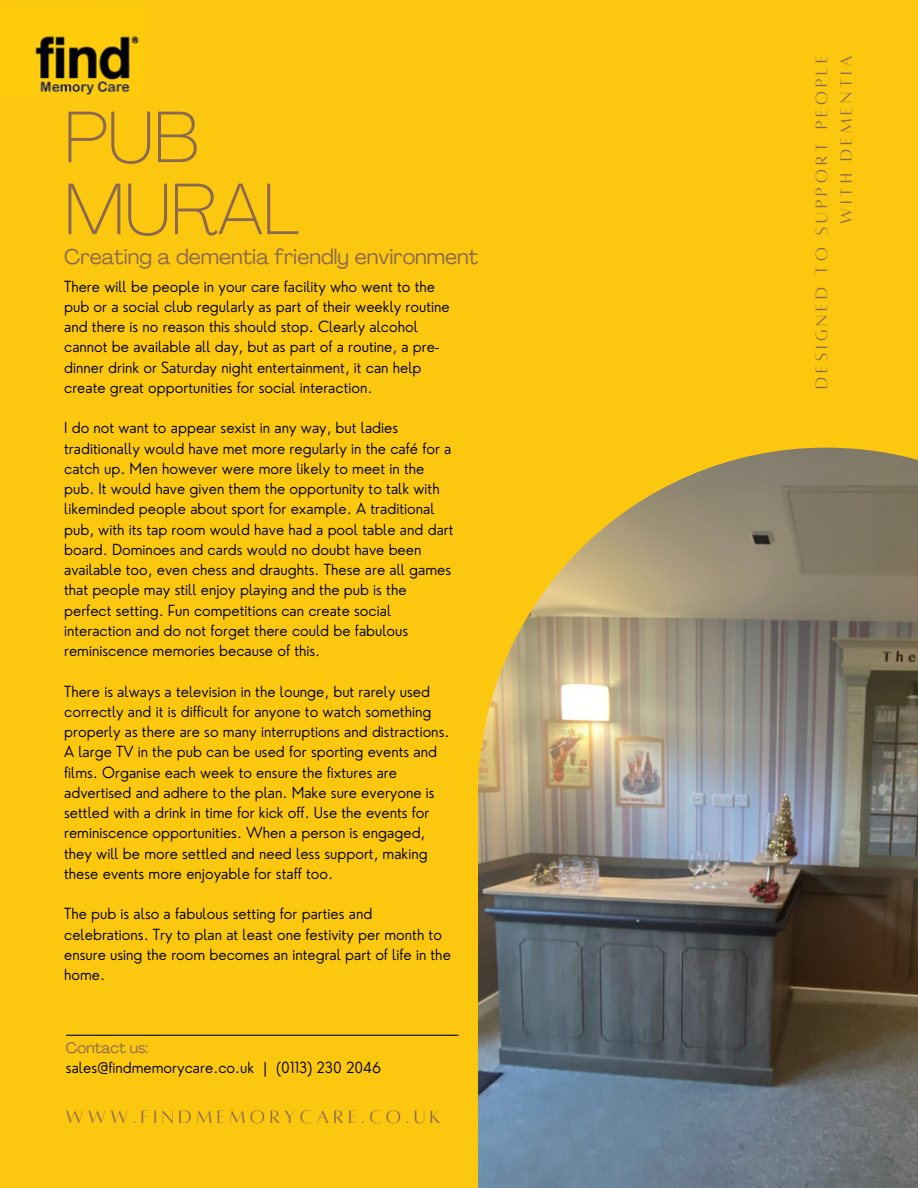
<style>
.page{position:relative;width:918px;height:1188px;background:#fbc80f}
.page>*{position:absolute;margin:0;border:0;box-sizing:border-box;transform-origin:0 0}
.t1{font:100 72px "Agrandir";color:#8b684f}
.t2{font:21px "Agrandir";color:#8b684f}
.t3{font:19.8px "Alta regular";letter-spacing:.23em;color:#8b684f}
.t4{font:18px/24.8px "Alta regular";letter-spacing:.225em;color:#8b684f;text-align:right}
.t5{font:300 15px/20.2px "Nourd";color:#000}
.t6{font:15px "Agrandir";color:#8b684f}
</style>
<div class="page">
<img style="left:478px;top:448px;width:440px;height:740px">
<hr style="left:66px;top:1035px;width:392px;height:1px;background:#000">
<img style="left:4px;top:28px;width:135px;height:67px">
<p class="t1" style="left:64px;top:108px;width:136px">PUB</p>
<p class="t1" style="left:64px;top:180px;width:237px">MURAL</p>
<p class="t2" style="left:64px;top:248px;width:416px">Creating a dementia friendly environment</p>
<p class="t5" style="left:64px;top:276px;width:387px">There will be people in your care facility who went to the pub or a social club regularly as part of their weekly routine and there is no reason this should stop. Clearly alcohol cannot be available all day, but as part of a routine, a pre&shy;dinner drink or Saturday night entertainment, it can help create great opportunities for social interaction.</p>
<p class="t5" style="left:64px;top:418px;width:391px">I do not want to appear sexist in any way, but ladies traditionally would have met more regularly in the café for a catch up. Men however were more likely to meet in the pub. It would have given them the opportunity to talk with likeminded people about sport for example. A traditional pub, with its tap room would have had a pool table and dart board. Dominoes and cards would no doubt have been available too, even chess and draughts. These are all games that people may still enjoy playing and the pub is the perfect setting. Fun competitions can create social interaction and do not forget there could be fabulous reminiscence memories because of this.</p>
<p class="t5" style="left:64px;top:681px;width:387px">There is always a television in the lounge, but rarely used correctly and it is difficult for anyone to watch something properly as there are so many interruptions and distractions.<br>A large TV in the pub can be used for sporting events and films. Organise each week to ensure the fixtures are advertised and adhere to the plan. Make sure everyone is settled with a drink in time for kick off. Use the events for reminiscence opportunities. When a person is engaged, they will be more settled and need less support, making these events more enjoyable for staff too.</p>
<p class="t5" style="left:64px;top:904px;width:388px">The pub is also a fabulous setting for parties and celebrations. Try to plan at least one festivity per month to ensure using the room becomes an integral part of life in the home.</p>
<p class="t6" style="left:66px;top:1042px;width:84px">Contact us:</p>
<p class="t5" style="left:66px;top:1057px;width:317px">sales@findmemorycare.co.uk | (0113) 230 2046</p>
<p class="t3" style="left:66px;top:1107px;width:376px">WWW.FINDMEMORYCARE.CO.UK</p>
<p class="t4" style="left:809px;top:389px;width:334px;rotate:-90deg">DESIGNED TO SUPPORT PEOPLE<br>WITH DEMENTIA</p>
</div>
